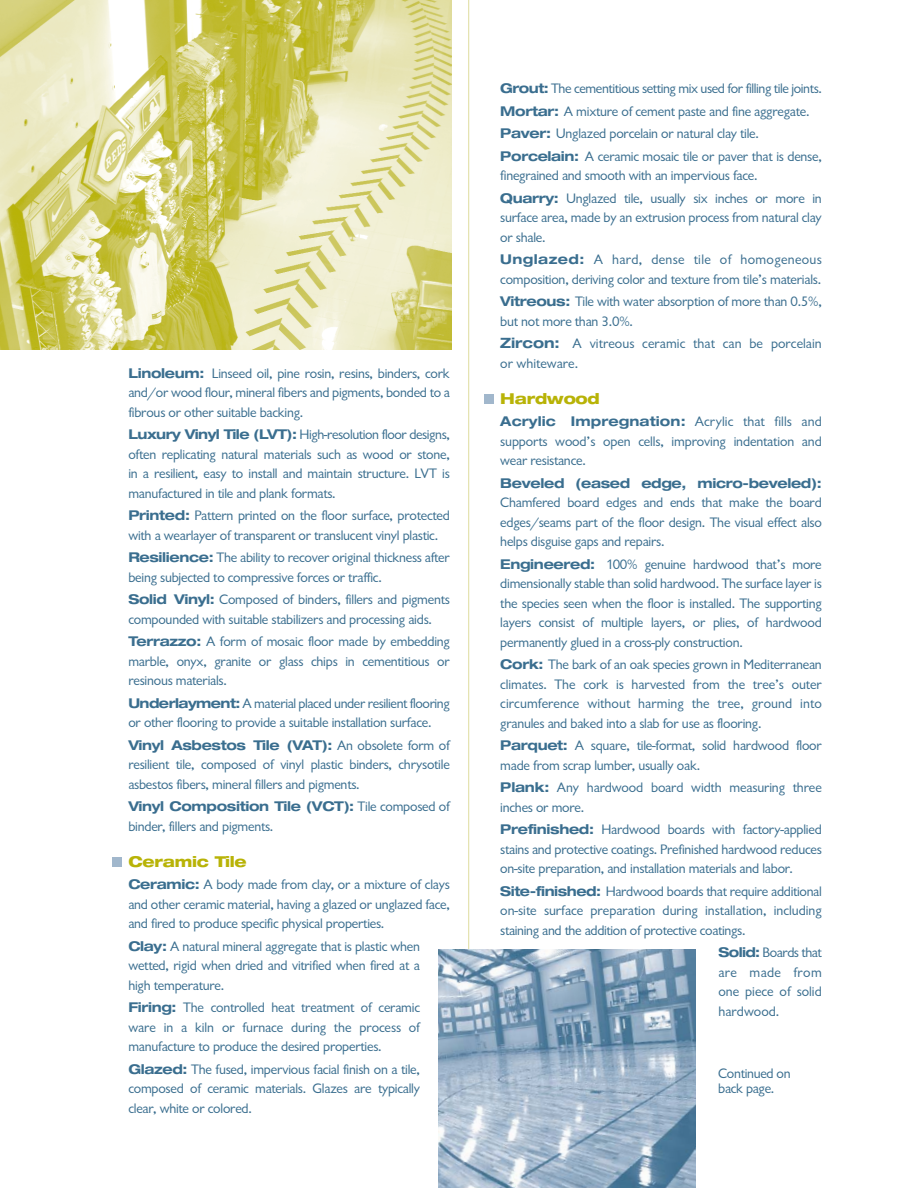
<style>
.page{position:relative;width:918px;height:1188px;background:#fff}
.page>*{position:absolute;margin:0;border:0;box-sizing:border-box;transform-origin:0 0}
.t1{font:800 expanded 15px "Helvetica Neue";letter-spacing:-.02em;color:#b8b307}
.t2{font:14.25px/19.5px "Gill Sans Rgl";letter-spacing:-.015em;color:#3a6e8f}
.t3{font:14.25px/19.5px "Gill Sans Rgl";letter-spacing:.005em;color:#3a6e8f}
.t4{font:700 expanded 13.5px "Helvetica Neue";letter-spacing:-.025em;color:#3a6e8f}
.t5{font:700 expanded 13.5px "Helvetica Neue";letter-spacing:.01em;color:#3a6e8f}
.s1{font-family:"Helvetica Neue";font-weight:700;font-stretch:expanded;font-size:13.5px}
.s2{font-family:"Gill Sans Rgl";font-weight:400;font-stretch:normal;font-size:14.25px}
.s3{font-family:"Helvetica Neue";font-weight:700;font-stretch:expanded}
</style>
<div class="page">
<hr style="left:468px;top:0;width:1px;height:1188px;background:#dfdc9d">
<div style="left:484px;top:394px;width:9px;height:10px;background:#a1b7cc"></div>
<div style="left:112px;top:857px;width:9px;height:10px;background:#a1b7cc"></div>
<img style="left:438px;top:949px;width:257px;height:239px">
<img style="left:0;top:0;width:451px;height:349px">
<p class="t2" style="left:128px;top:364px;width:323px;text-align:justify"><span class="s1">Linoleum:</span> Linseed oil, pine rosin, resins, binders, cork and/or wood flour, mineral fibers and pigments, bonded to a fibrous or other suitable backing.</p>
<p class="t2" style="left:128px;top:426px;width:323px;text-align:justify"><span class="s1">Luxury Vinyl Tile (LVT):</span> High-resolution floor designs, often replicating natural materials such as wood or stone, in a resilient, easy to install and maintain structure. LVT is manufactured in tile and plank formats.</p>
<p class="t2" style="left:128px;top:507px;width:323px"><span class="s1">Printed:</span> Pattern printed on the floor surface, protected with a wearlayer of transparent or translucent vinyl plastic.</p>
<p class="t2" style="left:128px;top:549px;width:323px"><span class="s1">Resilience:</span> The ability to recover original thickness after being subjected to compressive forces or traffic.</p>
<p class="t2" style="left:128px;top:591px;width:323px"><span class="s1">Solid Vinyl:</span> Composed of binders, fillers and pigments compounded with suitable stabilizers and processing aids.</p>
<p class="t2" style="left:128px;top:633px;width:323px;text-align:justify"><span class="s1">Terrazzo:</span> A form of mosaic floor made by embedding marble, onyx, granite or glass chips in cementitious or resinous materials.</p>
<p class="t2" style="left:128px;top:695px;width:323px"><span class="s1">Underlayment:</span> A material placed under resilient flooring or other flooring to provide a suitable installation surface.</p>
<p class="t4" style="left:128px;top:740px;width:323px">Vinyl Asbestos Tile (VAT): <span class="s2">An obsolete form of</span></p>
<p class="t2" style="left:128px;top:756px;width:323px">resilient tile, composed of vinyl plastic binders, chrysotile asbestos fibers, mineral fillers and pigments.</p>
<p class="t4" style="left:128px;top:802px;width:323px">Vinyl Composition Tile (VCT): <span class="s2">Tile composed of</span></p>
<p class="t2" style="left:128px;top:818px;width:147px">binder, fillers and pigments.</p>
<p class="t1" style="left:128px;top:856px;width:120px">Ceramic Tile</p>
<p class="t2" style="left:128px;top:876px;width:323px;text-align:justify"><span class="s1">Ceramic:</span> A body made from clay, or a mixture of clays and other ceramic material, having a glazed or unglazed face, and fired to produce specific physical properties.</p>
<p class="t2" style="left:128px;top:938px;width:293px;text-align:justify"><span class="s1">Clay:</span> A natural mineral aggregate that is plastic when wetted, rigid when dried and vitrified when fired at a high temperature.</p>
<p class="t2" style="left:128px;top:999px;width:293px;text-align:justify"><span class="s1">Firing:</span> The controlled heat treatment of ceramic ware in a kiln or furnace during the process of manufacture to produce the desired properties.</p>
<p class="t2" style="left:128px;top:1061px;width:293px;text-align:justify"><span class="s1">Glazed:</span> The fused, impervious facial finish on a tile, composed of ceramic materials. Glazes are typically clear, white or colored.</p>
<p class="t2" style="left:500px;top:78px;width:323px;line-height:22.5px"><span class="s1">Grout:</span> The cementitious setting mix used for filling tile joints.<br><span class="s1">Mortar:</span> A mixture of cement paste and fine aggregate.<br><span class="s1">Paver:</span> Unglazed porcelain or natural clay tile.<br><span class="s1">Porcelain:</span> A ceramic mosaic tile or paver that is dense,</p>
<p class="t2" style="left:500px;top:165px;width:323px;line-height:22.5px">finegrained and smooth with an impervious face.<br><span class="s1">Quarry:</span> Unglazed tile, usually six inches or more in</p>
<p class="t2" style="left:500px;top:209px;width:323px">surface area, made by an extrusion process from natural clay or shale.</p>
<p class="t2" style="left:500px;top:251px;width:323px"><span class="s1">Unglazed:</span> A hard, dense tile of homogeneous composition, deriving color and texture from tile’s materials.</p>
<p class="t2" style="left:500px;top:293px;width:323px"><span class="s1">Vitreous:</span> Tile with water absorption of more than 0.5%, but not more than 3.0%.</p>
<p class="t3" style="left:500px;top:335px;width:323px"><span class="s3">Zircon:</span> A vitreous ceramic that can be porcelain or whiteware.</p>
<p class="t1" style="left:500px;top:393px;width:101px">Hardwood</p>
<p class="t5" style="left:500px;top:417px;width:323px">Acrylic Impregnation: <span class="s2">Acrylic that fills and</span></p>
<p class="t2" style="left:500px;top:433px;width:323px">supports wood’s open cells, improving indentation and wear resistance.</p>
<p class="t4" style="left:500px;top:478px;width:323px">Beveled (eased edge, micro-beveled):</p>
<p class="t2" style="left:500px;top:494px;width:323px;text-align:justify">Chamfered board edges and ends that make the board edges/seams part of the floor design. The visual effect also helps disguise gaps and repairs.</p>
<p class="t2" style="left:500px;top:556px;width:323px;text-align:justify"><span class="s1">Engineered:</span> 100% genuine hardwood that’s more dimensionally stable than solid hardwood. The surface layer is the species seen when the floor is installed. The supporting layers consist of multiple layers, or plies, of hardwood permanently glued in a cross-ply construction.</p>
<p class="t2" style="left:500px;top:656px;width:323px;text-align:justify"><span class="s1">Cork:</span> The bark of an oak species grown in Mediterranean climates. The cork is harvested from the tree’s outer circumference without harming the tree, ground into granules and baked into a slab for use as flooring.</p>
<p class="t2" style="left:500px;top:737px;width:323px"><span class="s1">Parquet:</span> A square, tile-format, solid hardwood floor made from scrap lumber, usually oak.</p>
<p class="t2" style="left:500px;top:779px;width:323px"><span class="s1">Plank:</span> Any hardwood board width measuring three inches or more.</p>
<p class="t2" style="left:500px;top:821px;width:323px;text-align:justify"><span class="s1">Prefinished:</span> Hardwood boards with factory-applied stains and protective coatings. Prefinished hardwood reduces on-site preparation, and installation materials and labor.</p>
<p class="t2" style="left:500px;top:883px;width:323px;text-align:justify"><span class="s1">Site-finished:</span> Hardwood boards that require additional on-site surface preparation during installation, including staining and the addition of protective coatings.</p>
<p class="t2" style="left:719px;top:944px;width:105px;text-align:justify"><span class="s1">Solid:</span> Boards that are made from one piece of solid hardwood.</p>
<p class="t2" style="left:718px;top:1067px;width:74px;line-height:15px">Continued on back page.</p>
</div>
